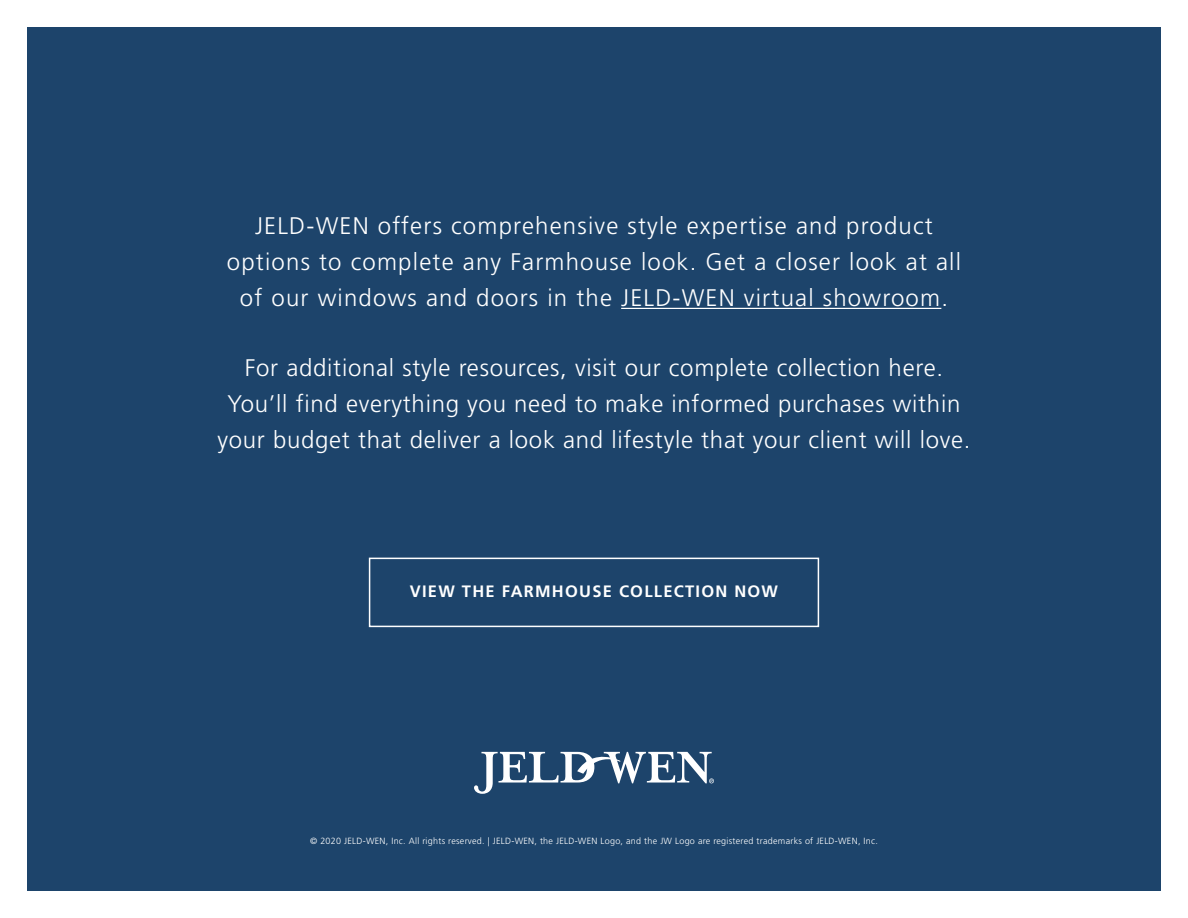
<style>
.page{position:relative;width:1188px;height:918px;background:#fff}
.page>*{position:absolute;margin:0;border:0;box-sizing:border-box;transform-origin:0 0}
.t1{font:300 24px/36px "Frutiger LT Std";letter-spacing:.03em;color:#fff;text-align:center}
.t2{font:300 24px/36px "Frutiger LT Std";letter-spacing:.05em;color:#fff;text-align:center}
.t3{font:700 16.5px "Frutiger LT Std";letter-spacing:.075em;color:#fff}
.t4{font:300 9px "Frutiger LT Std";letter-spacing:.03em;color:#fff}
</style>
<div class="page">
<div style="left:27px;top:27px;width:1134px;height:864px;background:#1d446b"></div>
<svg style="left:474px;top:751px;width:240px;height:43px"></svg>
<hr style="left:621px;top:308px;width:320px;height:1px;background:#fff">
<div style="left:369px;top:558px;width:450px;height:69px;border:2px solid #fff"></div>
<p class="t2" style="left:227px;top:208px;width:736px">JELD-WEN offers comprehensive style expertise and product options to complete any Farmhouse look. Get a closer look at all of our windows and doors in the JELD-WEN virtual showroom.</p>
<p class="t1" style="left:217px;top:350px;width:755px">For additional style resources, visit our complete collection here.<br>You’ll find everything you need to make informed purchases within your budget that deliver a look and lifestyle that your client will love.</p>
<p class="t3" style="left:410px;top:581px;width:370px">VIEW THE FARMHOUSE COLLECTION NOW</p>
<p class="t4" style="left:310px;top:836px;width:569px">© 2020 JELD-WEN, Inc. All rights reserved. | JELD-WEN, the JELD-WEN Logo, and the JW Logo are registered trademarks of JELD-WEN, Inc.</p>
</div>
